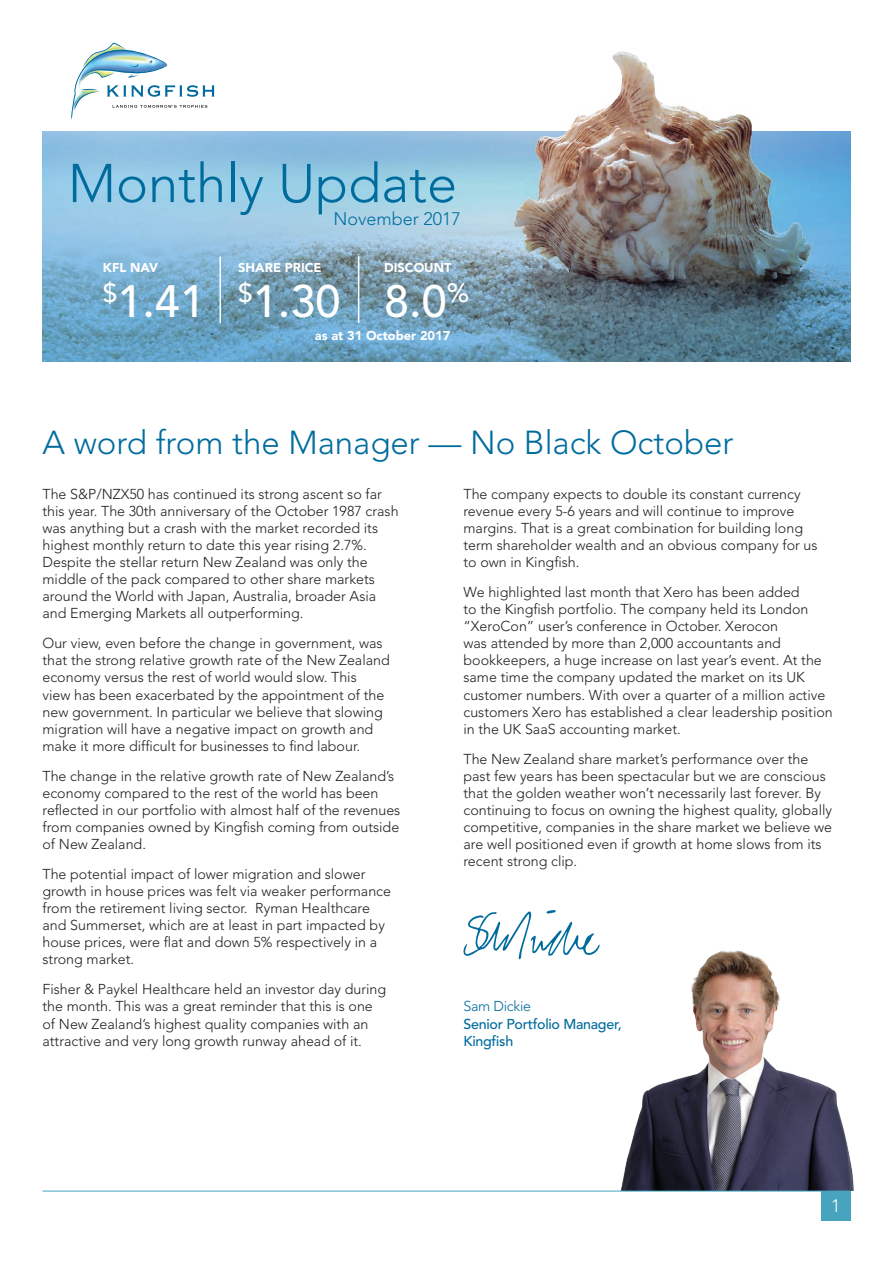
<style>
.page{position:relative;width:893px;height:1263px;background:#fff}
.page>*{position:absolute;margin:0;border:0;box-sizing:border-box;transform-origin:0 0}
.t1{font:300 54px "Avenir";color:#006c9e}
.t2{font:500 45px "Avenir";color:#fff}
.t3{font:300 33px "Avenir";color:#006c9e}
.t4{font:300 18px "Avenir";color:#006c9e}
.t5{font:300 18px "Avenir";color:#fff}
.t6{font:300 14.25px/17.1px "Avenir";color:#231f20}
.t7{font:500 14.25px/17.1px "Avenir";letter-spacing:-.02em;color:#006c9e}
.t8{font:300 14.25px "Avenir";letter-spacing:-.02em;color:#006c9e}
.t9{font:900 12.75px "Avenir";color:#fff}
</style>
<div class="page">
<img style="left:601px;top:950px;width:253px;height:241px">
<img style="left:43px;top:51px;width:807px;height:310px">
<hr style="left:43px;top:1191px;width:807px;height:1px;background:#46a4bf">
<div style="left:821px;top:1191px;width:29px;height:29px;background:#46a4bf"></div>
<svg style="left:71px;top:42px;width:144px;height:78px"></svg>
<hr style="left:219px;top:257px;width:2px;height:66px;background:#fff">
<hr style="left:358px;top:257px;width:1px;height:66px;background:#fff">
<svg style="left:463px;top:910px;width:137px;height:49px"></svg>
<h1 class="t1" style="left:68px;top:152px;width:391px">Monthly Update</h1>
<p class="t4" style="left:333px;top:208px;width:129px">November 2017</p>
<p class="t9" style="left:103px;top:260px;width:57px">KFL NAV</p>
<h2 class="t2" style="left:103px;top:276px;width:104px"><sup>$</sup>1.41</h2>
<p class="t9" style="left:238px;top:260px;width:85px">SHARE PRICE</p>
<h2 class="t2" style="left:238px;top:276px;width:104px"><sup>$</sup>1.30</h2>
<p class="t9" style="left:384px;top:260px;width:69px">DISCOUNT</p>
<h2 class="t2" style="left:384px;top:276px;width:86px">8.0<sup>%</sup></h2>
<p class="t9" style="left:315px;top:328px;width:137px">as at 31 October 2017</p>
<h3 class="t3" style="left:43px;top:423px;width:692px">A word from the Manager — No Black October</h3>
<p class="t6" style="left:43px;top:485px;width:358px">The S&amp;P/NZX50 has continued its strong ascent so far this year. The 30th anniversary of the October 1987 crash was anything but a crash with the market recorded its highest monthly return to date this year rising 2.7%.<br>Despite the stellar return New Zealand was only the middle of the pack compared to other share markets around the World with Japan, Australia, broader Asia and Emerging Markets all outperforming.</p>
<p class="t6" style="left:43px;top:635px;width:349px">Our view, even before the change in government, was that the strong relative growth rate of the New Zealand economy versus the rest of world would slow. This<br>view has been exacerbated by the appointment of the new government. In particular we believe that slowing migration will have a negative impact on growth and make it more difficult for businesses to find labour.</p>
<p class="t6" style="left:43px;top:767px;width:359px">The change in the relative growth rate of New Zealand’s economy compared to the rest of the world has been reflected in our portfolio with almost half of the revenues from companies owned by Kingfish coming from outside of New Zealand.</p>
<p class="t6" style="left:43px;top:865px;width:350px">The potential impact of lower migration and slower growth in house prices was felt via weaker performance from the retirement living sector. Ryman Healthcare and Summerset, which are at least in part impacted by house prices, were flat and down 5% respectively in a strong market.</p>
<p class="t6" style="left:43px;top:981px;width:345px">Fisher &amp; Paykel Healthcare held an investor day during the month. This was a great reminder that this is one of New Zealand’s highest quality companies with an attractive and very long growth runway ahead of it.</p>
<p class="t6" style="left:463px;top:485px;width:356px">The company expects to double its constant currency revenue every 5-6 years and will continue to improve margins. That is a great combination for building long term shareholder wealth and an obvious company for us to own in Kingfish.</p>
<p class="t6" style="left:463px;top:583px;width:371px">We highlighted last month that Xero has been added<br>to the Kingfish portfolio. The company held its London “XeroCon” user’s conference in October. Xerocon<br>was attended by more than 2,000 accountants and bookkeepers, a huge increase on last year’s event. At the same time the company updated the market on its UK customer numbers. With over a quarter of a million active customers Xero has established a clear leadership position in the UK SaaS accounting market.</p>
<p class="t6" style="left:463px;top:750px;width:370px">The New Zealand share market’s performance over the past few years has been spectacular but we are conscious that the golden weather won’t necessarily last forever. By continuing to focus on owning the highest quality, globally competitive, companies in the share market we believe we are well positioned even if growth at home slows from its recent strong clip.</p>
<p class="t8" style="left:463px;top:998px;width:69px">Sam Dickie</p>
<p class="t7" style="left:463px;top:1015px;width:160px">Senior Portfolio Manager,<br>Kingfish</p>
<p class="t5" style="left:831px;top:1195px;width:11px">1</p>
</div>
